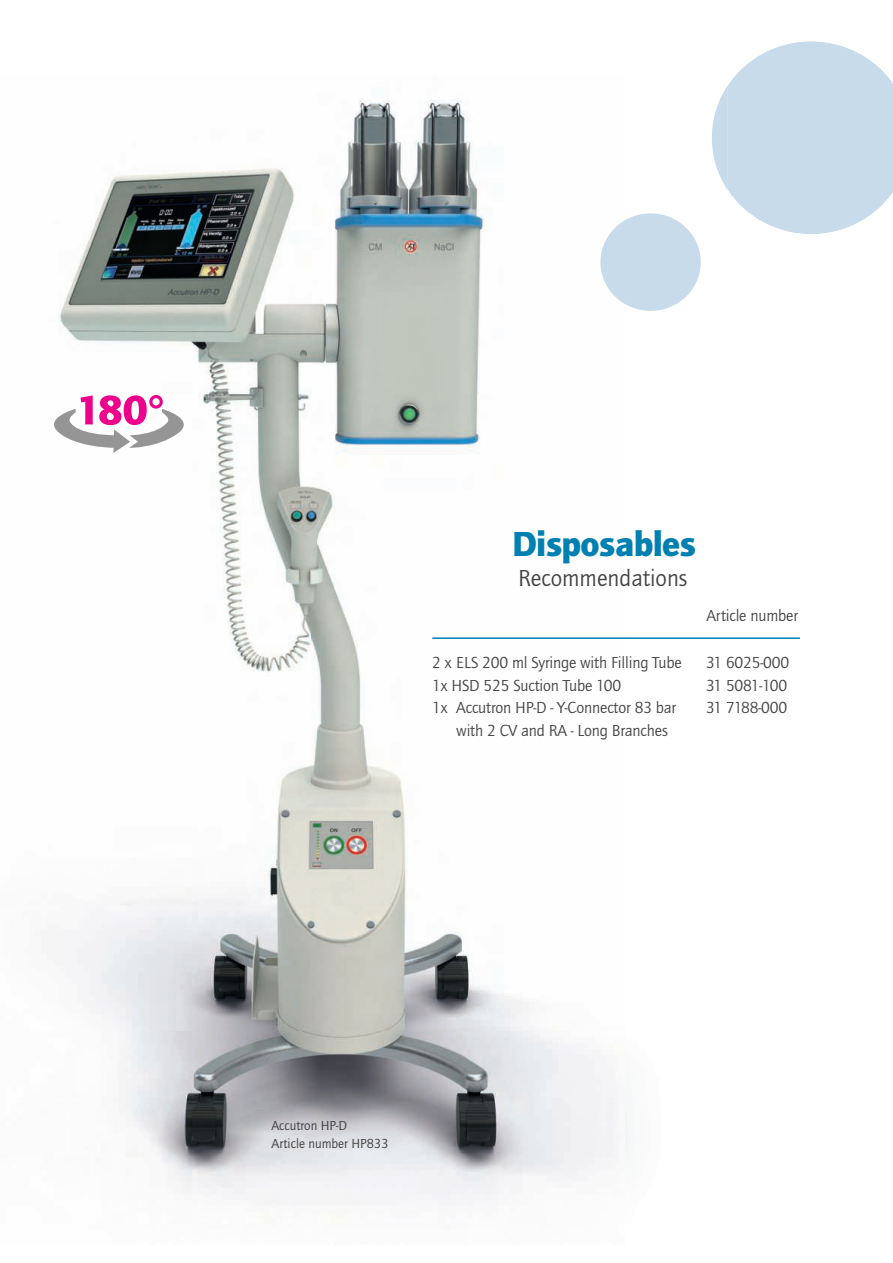
<style>
.page{position:relative;width:893px;height:1263px;background:#fff}
.page>*{position:absolute;margin:0;border:0;box-sizing:border-box;transform-origin:0 0}
.t1{font:900 36px "Quay Sans ITC Std";letter-spacing:-.02em;color:#0080b0}
.t2{font:24px "Quay Sans ITC Std";color:#434343}
.t3{font:16.5px/22.5px "Quay Sans ITC Std";letter-spacing:-.01em;color:#434343}
.t4{font:13.5px/18px "Quay Sans ITC Std";color:#393939}
</style>
<div class="page">
<svg style="left:728px;top:41px;width:165px;height:193px;background:#cfdfed"></svg>
<img style="left:59px;top:99px;width:562px;height:1107px">
<img style="left:712px;top:85px;width:16px;height:105px">
<img style="left:600px;top:213px;width:101px;height:98px">
<hr style="left:432px;top:637px;width:368px;height:2px;background:#0080b0">
<svg style="left:54px;top:395px;width:130px;height:58px"></svg>
<h1 class="t1" style="left:512px;top:529px;width:185px">Disposables</h1>
<h2 class="t2" style="left:518px;top:569px;width:171px">Recommendations</h2>
<p class="t3" style="left:706px;top:606px;width:93px">Article number</p>
<p class="t3" style="left:432px;top:653px;width:251px">2 x ELS 200 ml Syringe with Filling Tube</p>
<p class="t3" style="left:432px;top:675px;width:190px">1x HSD 525 Suction Tube 100</p>
<p class="t3" style="left:432px;top:698px;width:245px">1x Accutron HP-D - Y-Connector 83 bar</p>
<p class="t3" style="left:456px;top:720px;width:213px">with 2 CV and RA - Long Branches</p>
<p class="t3" style="left:706px;top:653px;width:85px">31 6025-000<br>31 5081-100<br>31 7188-000</p>
<p class="t4" style="left:271px;top:1118px;width:118px">Accutron HP-D<br>Article number HP833</p>
</div>
